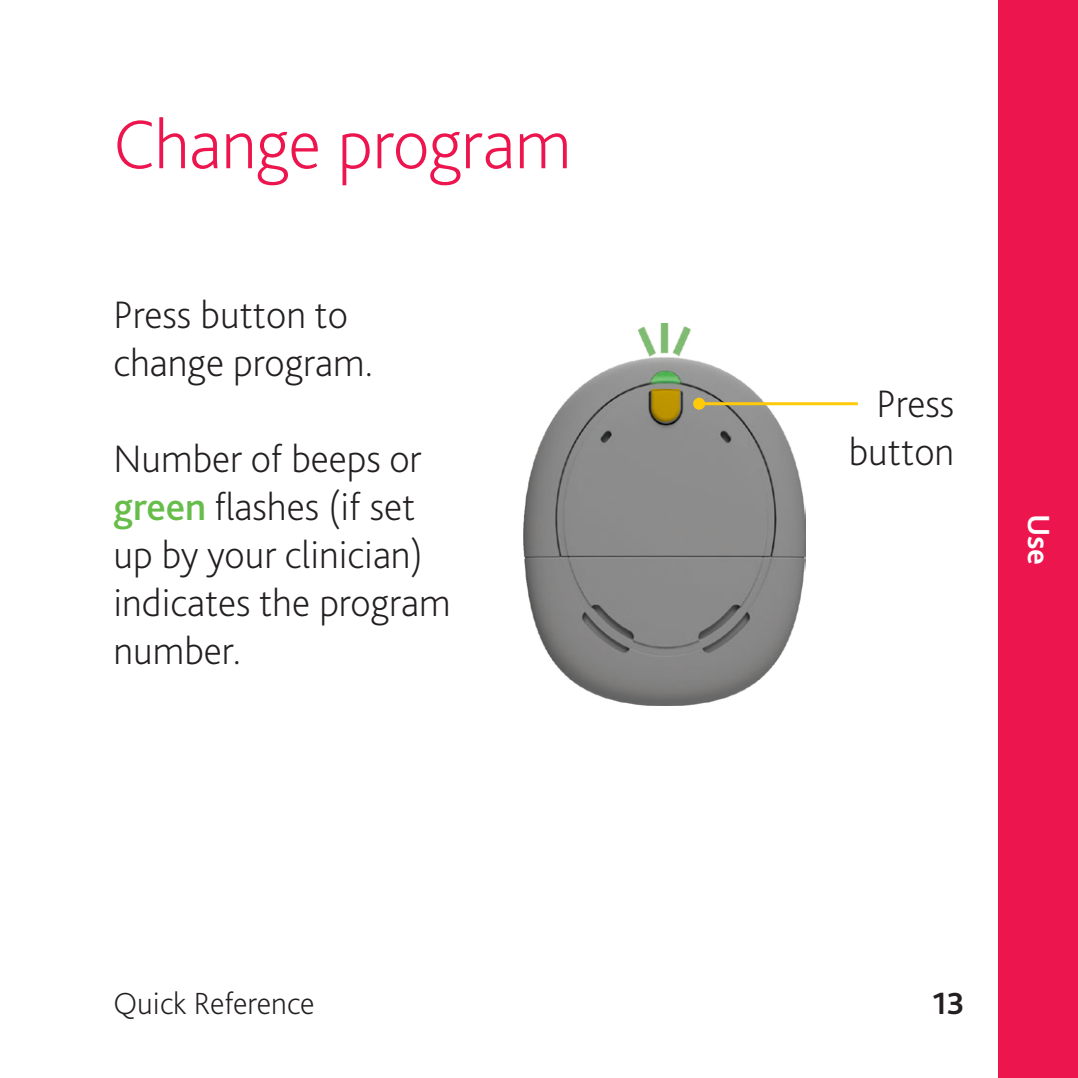
<style>
.page{position:relative;width:1078px;height:1078px;background:#fff}
.page>*{position:absolute;margin:0;border:0;box-sizing:border-box;transform-origin:0 0}
.Heading_2{font:200 72px "Bliss Pro";letter-spacing:-.01em;color:#ed154e}
.Body_Copy{font:200 40px/48px "Bliss Pro";color:#231f20}
.Body_Copy_-_right_al{font:200 40px/48px "Bliss Pro";color:#231f20;text-align:right}
.t1{font:200 32px "Bliss Pro";color:#231f20}
.Side_tabs{font:700 32px "Bliss Pro";color:#fff}
.t2{font:700 32px "Bliss Pro";color:#231f20}
.s1{font-weight:500;color:#67bd4a}
</style>
<div class="page">
<img style="left:523px;top:323px;width:281px;height:382px">
<svg style="left:651px;top:389px;width:28px;height:33px"></svg>
<hr style="left:699px;top:402px;width:158px;height:3px;background:#feca0a">
<div style="left:693px;top:397px;width:12px;height:12px;background:#feca0a;border-radius:50%"></div>
<div style="left:998px;top:0;width:79px;height:1077px;background:#ed154e"></div>
<p class="Heading_2" style="left:113px;top:99px;width:459px">Change program</p>
<p class="Body_Copy" style="left:113px;top:289px;width:261px">Press button to change program.</p>
<p class="Body_Copy" style="left:113px;top:433px;width:339px">Number of beeps or <span class="s1">green</span> flashes (if set up by your clinician) indicates the program number.</p>
<p class="Body_Copy_-_right_al" style="left:848px;top:379px;width:107px">Press button</p>
<p class="Side_tabs" style="left:1058px;top:513px;width:53px;rotate:90deg">Use</p>
<p class="t1" style="left:113px;top:983px;width:203px">Quick Reference</p>
<p class="t2" style="left:932px;top:983px;width:34px">13</p>
</div>
